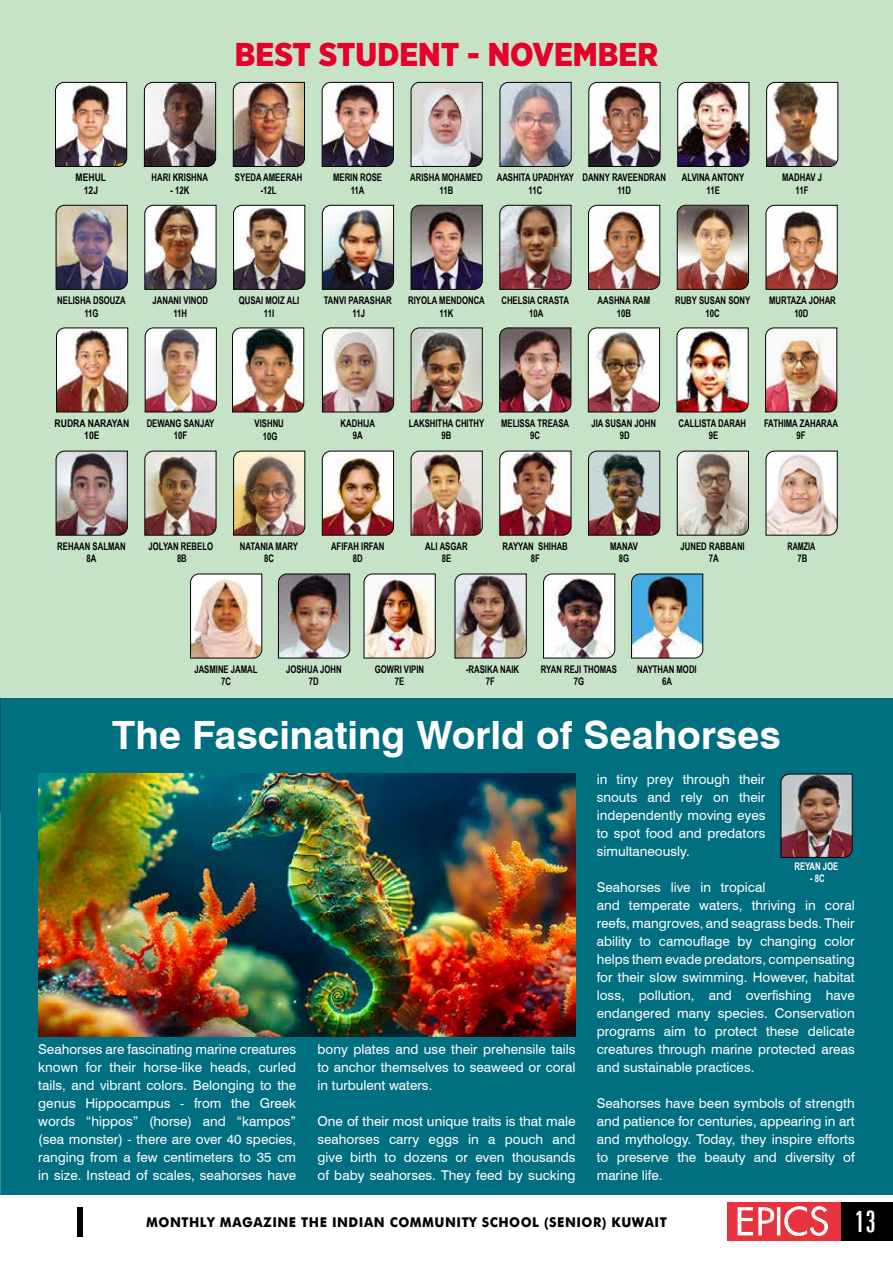
<style>
.page{position:relative;width:893px;height:1263px;background:#fff}
.page>*{position:absolute;margin:0;border:0;box-sizing:border-box;transform-origin:0 0}
.t1{font:700 39px "Swiss 721 BT";color:#fff}
.t2{font:900 33px "Gotham Narrow";color:#e60029}
.t3{font:extra-condensed 30px "Zurich BT";color:#fff}
.t4{font:13.5px/18px "Swiss 721 BT";color:#fff;text-align:justify}
.t5{font:700 13.5px "Futura";letter-spacing:.04em;color:#000;scale:.95 1}
.t6{font:700 10.5px/12.6px "Arial Narrow";color:#000;text-align:center;scale:.9 1}
.t7{font:700 10.5px/12.6px "Arial Narrow";color:#000;text-align:center}
.t8{font:700 10.5px "Arial Narrow";color:#fff;scale:.9 1}
.t9{font:700 10.5px/12.6px "Arial Narrow";color:#000;text-align:center;scale:.83 1}
</style>
<div class="page">
<div style="left:0;top:697px;width:893px;height:498px;background:#006f80"></div>
<div style="left:0;top:0;width:893px;height:697px;background:#c6e2c7"></div>
<img style="left:499px;top:82px;width:73px;height:85px">
<img style="left:321px;top:82px;width:73px;height:85px">
<img style="left:677px;top:82px;width:73px;height:85px">
<img style="left:588px;top:82px;width:73px;height:85px">
<img style="left:410px;top:82px;width:73px;height:85px">
<img style="left:766px;top:82px;width:73px;height:85px">
<img style="left:55px;top:82px;width:72px;height:85px">
<svg style="left:144px;top:82px;width:72px;height:85px;background:#887c7a"></svg>
<img style="left:233px;top:82px;width:72px;height:85px">
<img style="left:55px;top:205px;width:73px;height:85px">
<img style="left:144px;top:205px;width:73px;height:85px">
<img style="left:322px;top:205px;width:72px;height:85px">
<img style="left:233px;top:205px;width:73px;height:85px">
<img style="left:410px;top:205px;width:73px;height:85px">
<img style="left:499px;top:205px;width:73px;height:85px">
<img style="left:676px;top:205px;width:73px;height:85px">
<img style="left:765px;top:205px;width:73px;height:85px">
<img style="left:588px;top:205px;width:72px;height:85px">
<img style="left:55px;top:450px;width:73px;height:86px">
<img style="left:144px;top:450px;width:73px;height:86px">
<img style="left:233px;top:450px;width:73px;height:86px">
<img style="left:322px;top:450px;width:72px;height:86px">
<img style="left:588px;top:450px;width:72px;height:86px">
<svg style="left:676px;top:450px;width:73px;height:86px;background:#b3aba0"></svg>
<img style="left:410px;top:450px;width:73px;height:86px">
<img style="left:499px;top:450px;width:73px;height:86px">
<img style="left:765px;top:450px;width:73px;height:86px">
<img style="left:190px;top:573px;width:73px;height:86px">
<img style="left:454px;top:573px;width:73px;height:86px">
<img style="left:543px;top:573px;width:73px;height:86px">
<img style="left:631px;top:573px;width:72px;height:86px">
<img style="left:278px;top:573px;width:72px;height:86px">
<img style="left:363px;top:573px;width:73px;height:86px">
<img style="left:322px;top:327px;width:72px;height:86px">
<img style="left:56px;top:327px;width:73px;height:86px">
<img style="left:410px;top:327px;width:73px;height:86px">
<img style="left:499px;top:327px;width:73px;height:86px">
<img style="left:676px;top:327px;width:73px;height:86px">
<img style="left:765px;top:327px;width:73px;height:86px">
<img style="left:588px;top:327px;width:72px;height:86px">
<img style="left:144px;top:327px;width:73px;height:86px">
<img style="left:232px;top:327px;width:72px;height:86px">
<img style="left:38px;top:774px;width:537px;height:262px">
<img style="left:780px;top:773px;width:73px;height:85px">
<div style="left:840px;top:1202px;width:53px;height:39px;background:#000"></div>
<div style="left:727px;top:1202px;width:113px;height:39px;background:#e7333d"></div>
<svg style="left:738px;top:1206px;width:90px;height:30px"></svg>
<div style="left:77px;top:1207px;width:5px;height:29px;background:#000"></div>
<h2 class="t2" style="left:235px;top:33px;width:425px">BEST STUDENT - NOVEMBER</h2>
<p class="t7" style="left:76px;top:171px;width:32px">MEHUL<br>12J</p>
<p class="t6" style="left:152px;top:171px;width:64px">HARI KRISHNA</p>
<p class="t6" style="left:170px;top:183px;width:23px">- 12K</p>
<p class="t6" style="left:235px;top:171px;width:76px">SYEDA AMEERAH -12L</p>
<p class="t6" style="left:333px;top:171px;width:56px">MERIN ROSE<br>11A</p>
<p class="t6" style="left:682px;top:171px;width:71px">ALVINA ANTONY<br>11E</p>
<p class="t6" style="left:410px;top:171px;width:82px">ARISHA MOHAMED<br>11B</p>
<p class="t6" style="left:782px;top:171px;width:46px">MADHAV J<br>11F</p>
<p class="t6" style="left:497px;top:171px;width:87px">AASHITA UPADHYAY<br>11C</p>
<p class="t6" style="left:582px;top:171px;width:94px">DANNY RAVEENDRAN<br>11D</p>
<p class="t6" style="left:57px;top:293px;width:78px">NELISHA DSOUZA<br>11G</p>
<p class="t6" style="left:152px;top:293px;width:63px">JANANI VINOD<br>11H</p>
<p class="t6" style="left:324px;top:293px;width:77px">TANVI PARASHAR<br>11J</p>
<p class="t6" style="left:239px;top:293px;width:69px">QUSAI MOIZ ALI<br>11I</p>
<p class="t6" style="left:408px;top:293px;width:87px">RIYOLA MENDONCA<br>11K</p>
<p class="t6" style="left:501px;top:293px;width:77px">CHELSIA CRASTA<br>10A</p>
<p class="t6" style="left:675px;top:293px;width:85px">RUBY SUSAN SONY<br>10C</p>
<p class="t6" style="left:769px;top:293px;width:76px">MURTAZA JOHAR<br>10D</p>
<p class="t6" style="left:598px;top:293px;width:60px">AASHNA RAM<br>10B</p>
<p class="t6" style="left:147px;top:416px;width:77px">DEWANG SANJAY<br>10F</p>
<p class="t6" style="left:255px;top:417px;width:34px">VISHNU<br>10G</p>
<p class="t7" style="left:55px;top:416px;width:76px">RUDRA NARAYAN<br>10E</p>
<p class="t6" style="left:409px;top:416px;width:85px">LAKSHITHA CHITHY<br>9B</p>
<p class="t6" style="left:501px;top:416px;width:77px">MELISSA TREASA<br>9C</p>
<p class="t6" style="left:679px;top:416px;width:77px">CALLISTA DARAH<br>9E</p>
<p class="t6" style="left:764px;top:416px;width:84px">FATHIMA ZAHARAA<br>9F</p>
<p class="t6" style="left:591px;top:416px;width:73px">JIA SUSAN JOHN<br>9D</p>
<p class="t6" style="left:341px;top:416px;width:40px">KADHIJA<br>9A</p>
<p class="t6" style="left:57px;top:539px;width:78px">REHAAN SALMAN<br>8A</p>
<p class="t6" style="left:149px;top:539px;width:73px">JOLYAN REBELO<br>8B</p>
<p class="t6" style="left:240px;top:539px;width:66px">NATANIA MARY<br>8C</p>
<p class="t6" style="left:331px;top:539px;width:61px">AFIFAH IRFAN<br>8D</p>
<p class="t6" style="left:610px;top:539px;width:32px">MANAV<br>8G</p>
<p class="t6" style="left:681px;top:539px;width:73px">JUNED RABBANI<br>7A</p>
<p class="t6" style="left:425px;top:539px;width:49px">ALI ASGAR<br>8E</p>
<p class="t6" style="left:503px;top:539px;width:74px">RAYYAN SHIHAB<br>8F</p>
<p class="t9" style="left:787px;top:539px;width:35px">RAMZIA<br>7B</p>
<p class="t6" style="left:194px;top:662px;width:72px">JASMINE JAMAL<br>7C</p>
<p class="t6" style="left:466px;top:662px;width:60px">-RASIKA NAIK<br>7F</p>
<p class="t6" style="left:541px;top:662px;width:86px">RYAN REJI THOMAS<br>7G</p>
<p class="t6" style="left:637px;top:662px;width:68px">NAYTHAN MODI<br>6A</p>
<p class="t6" style="left:286px;top:662px;width:63px">JOSHUA JOHN<br>7D</p>
<p class="t6" style="left:375px;top:662px;width:57px">GOWRI VIPIN<br>7E</p>
<h1 class="t1" style="left:112px;top:708px;width:670px">The Fascinating World of Seahorses</h1>
<p class="t4" style="left:597px;top:770px;width:170px">in tiny prey through their snouts and rely on their independently moving eyes to spot food and predators simultaneously.</p>
<p class="t4" style="left:597px;top:878px;width:259px;text-align:left">Seahorses live in tropical<br>and temperate waters, thriving in coral reefs, mangroves, and seagrass beds. Their ability to camouflage by changing color helps them evade predators, compensating for their slow swimming. However, habitat loss, pollution, and overfishing have endangered many species. Conservation programs aim to protect these delicate creatures through marine protected areas and sustainable practices.</p>
<p class="t4" style="left:597px;top:1093px;width:259px">Seahorses have been symbols of strength and patience for centuries, appearing in art and mythology. Today, they inspire efforts to preserve the beauty and diversity of marine life.</p>
<p class="t8" style="left:794px;top:858px;width:50px">REYAN JOE</p>
<p class="t8" style="left:810px;top:871px;width:18px">- 8C</p>
<p class="t4" style="left:38px;top:1040px;width:259px">Seahorses are fascinating marine creatures known for their horse-like heads, curled tails, and vibrant colors. Belonging to the genus Hippocampus - from the Greek words “hippos” (horse) and “kampos” (sea monster) - there are over 40 species, ranging from a few centimeters to 35 cm in size. Instead of scales, seahorses have</p>
<p class="t4" style="left:317px;top:1040px;width:259px">bony plates and use their prehensile tails to anchor themselves to seaweed or coral in turbulent waters.</p>
<p class="t4" style="left:317px;top:1112px;width:259px">One of their most unique traits is that male seahorses carry eggs in a pouch and give birth to dozens or even thousands of baby seahorses. They feed by sucking</p>
<p class="t5" style="left:146px;top:1212px;width:549px">MONTHLY MAGAZINE THE INDIAN COMMUNITY SCHOOL (SENIOR) KUWAIT</p>
<h3 class="t3" style="left:855px;top:1204px;width:23px">13</h3>
</div>
